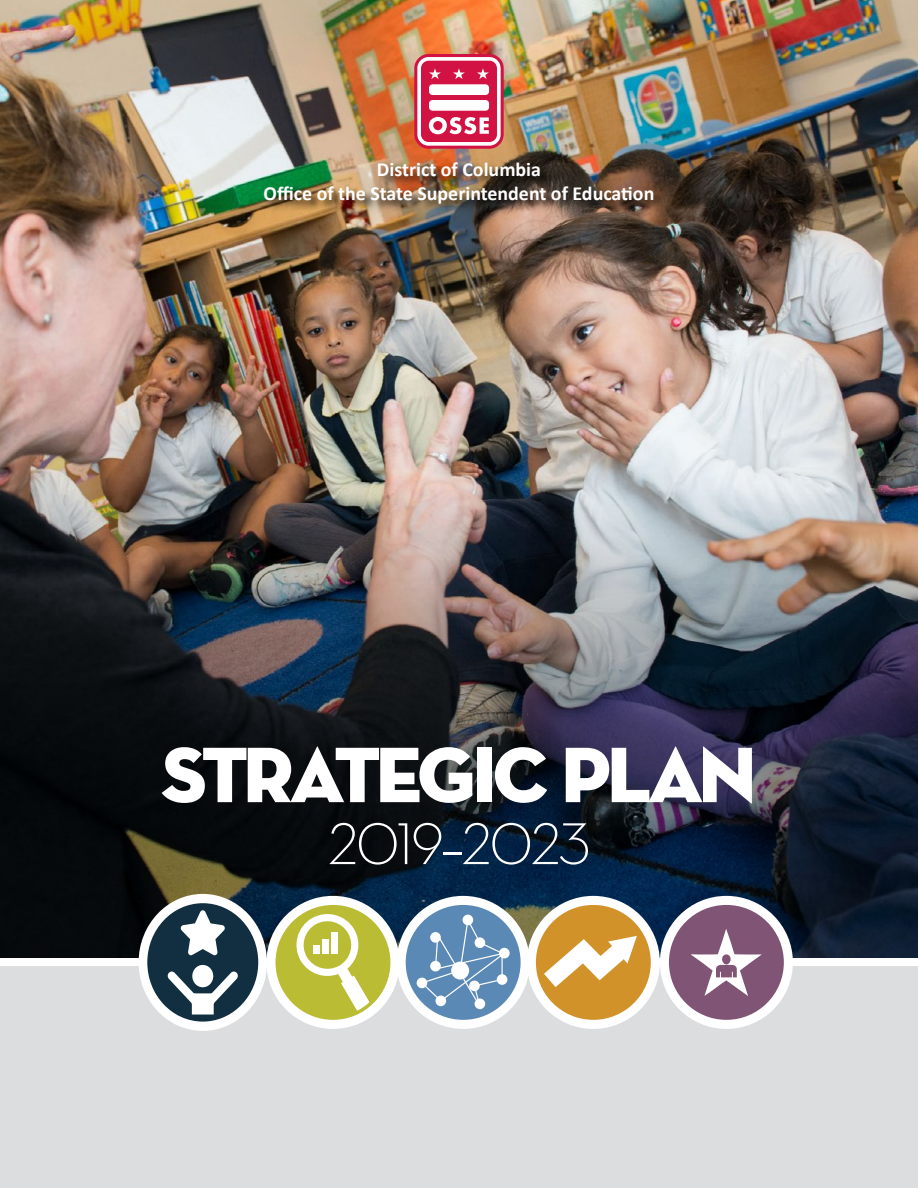
<style>
.page{position:relative;width:918px;height:1188px;background:#fff}
.page>*{position:absolute;margin:0;border:0;box-sizing:border-box;transform-origin:0 0}
.t1{font:79.95px "Neutra Disp Titling";letter-spacing:-.055em;color:#fff}
.t2{font:60px "Neutra Text Light Alt";letter-spacing:-.05em;color:#fff}
.t3{font:700 19.95px/24px "Calibri";color:#fff;text-align:center}
</style>
<div class="page">
<img style="left:0;top:0;width:918px;height:422px">
<div style="left:0;top:967px;width:918px;height:221px;background:#dcddde"></div>
<img style="left:0;top:422px;width:918px;height:535px">
<svg style="left:414px;top:54px;width:90px;height:95px"></svg>
<div style="left:264px;top:161px;width:402px;height:55px;background:#000;opacity:.75"></div>
<div style="left:660px;top:896px;width:133px;height:133px;background:#fff;border-radius:50%"></div>
<div style="left:669px;top:905px;width:115px;height:115px;background:#805475;border-radius:50%"></div>
<svg style="left:691px;top:929px;width:71px;height:67px"></svg>
<div style="left:139px;top:894px;width:128px;height:137px;background:#fff;border-radius:50%"></div>
<svg style="left:147px;top:903px;width:111px;height:119px"></svg>
<div style="left:397px;top:896px;width:133px;height:133px;background:#fff;border-radius:50%"></div>
<div style="left:406px;top:905px;width:115px;height:115px;background:#5b89b5;border-radius:50%"></div>
<div style="left:499px;top:948px;width:11px;height:10px;background:#fff;border-radius:50%"></div>
<div style="left:463px;top:915px;width:10px;height:10px;background:#fff;border-radius:50%"></div>
<svg style="left:421px;top:918px;width:86px;height:92px"></svg>
<div style="left:417px;top:978px;width:10px;height:10px;background:#fff;border-radius:50%"></div>
<div style="left:266px;top:896px;width:133px;height:133px;background:#fff;border-radius:50%"></div>
<div style="left:276px;top:905px;width:114px;height:115px;background:#babc33;border-radius:50%"></div>
<svg style="left:292px;top:910px;width:77px;height:101px"></svg>
<div style="left:527px;top:896px;width:133px;height:133px;background:#fff;border-radius:50%"></div>
<div style="left:536px;top:905px;width:115px;height:115px;background:#d2922a;border-radius:50%"></div>
<svg style="left:544px;top:936px;width:93px;height:51px"></svg>
<p class="t3" style="left:264px;top:157px;width:392px">District of Columbia<br>Office of the State Superintendent of Education</p>
<h1 class="t1" style="left:161px;top:725px;width:597px">STRATEGIC PLAN</h1>
<h2 class="t2" style="left:327px;top:807px;width:265px">2019–2023</h2>
</div>
